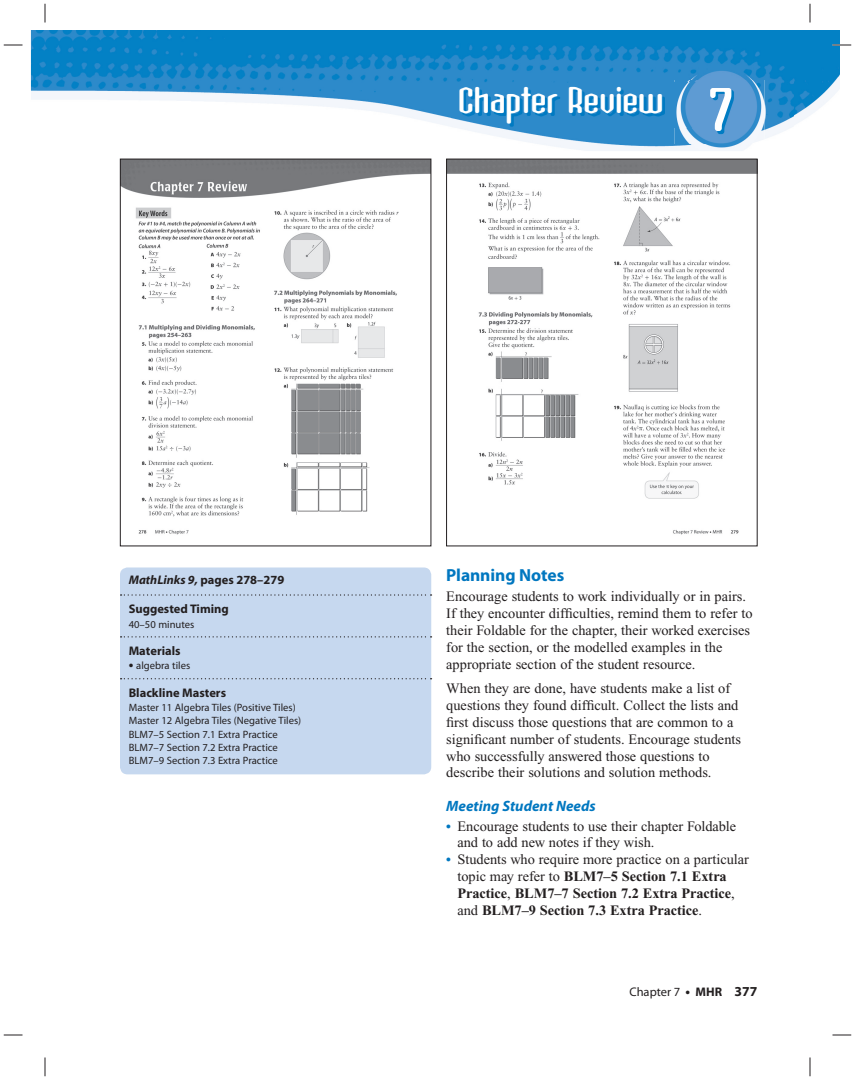
<style>
.page{position:relative;width:855px;height:1080px;background:#fff}
.page>*{position:absolute;margin:0;border:0;box-sizing:border-box;transform-origin:0 0}
.t1{font:700 42.5px "Atomic Sans ICG";color:#fff}
.t2{font:700 17.5px "Myriad Pro";letter-spacing:-.005em;color:#0077c0}
.t3{font:italic 700 15px "Myriad Pro";color:#0077c0}
.t4{font:14.38px/16.9px "Times New Roman";color:#231f20}
.t5{font:700 14.38px/16.9px "Times New Roman";letter-spacing:-.005em;color:#231f20}
.t6{font:700 12.5px "Myriad Pro";color:#231f20}
.t7{font:12.5px "Myriad Pro";color:#231f20}
.t8{font:10.62px/13.1px "Myriad Pro";color:#231f20}
.s1{font-size:70px}
.s2{font-style:italic}
.s3{font-weight:700;font-size:13.75px}
.s4{font-weight:700;font-size:13.75px;color:#0077c0}
.s5{font-size:13.75px;color:#0077c0}
.s6{font-weight:400}
.s7{font-weight:700}
</style>
<div class="page">
<img style="left:31px;top:30px;width:809px;height:121px">
<img style="left:451px;top:82px;width:224px;height:45px">
<img style="left:675px;top:80px;width:90px;height:64px">
<img style="left:122px;top:161px;width:307px;height:374px">
<div style="left:120px;top:159px;width:311px;height:387px;border:1px solid #231f20"></div>
<img style="left:448px;top:161px;width:308px;height:374px">
<div style="left:446px;top:159px;width:312px;height:387px;border:1px solid #231f20"></div>
<div style="left:120px;top:568px;width:311px;height:206px;background:#c6d8ef;border-radius:8px"></div>
<svg style="left:121px;top:594px;width:311px;height:2px"></svg>
<svg style="left:121px;top:636px;width:311px;height:2px"></svg>
<svg style="left:121px;top:678px;width:311px;height:1px"></svg>
<svg style="left:4px;top:44px;width:18px;height:2px"></svg>
<svg style="left:832px;top:44px;width:19px;height:2px"></svg>
<svg style="left:4px;top:1034px;width:18px;height:2px"></svg>
<svg style="left:832px;top:1034px;width:19px;height:2px"></svg>
<svg style="left:44px;top:4px;width:2px;height:18px"></svg>
<svg style="left:44px;top:1058px;width:2px;height:18px"></svg>
<svg style="left:809px;top:4px;width:2px;height:18px"></svg>
<svg style="left:809px;top:1058px;width:2px;height:18px"></svg>
<h1 class="t1" style="left:458px;top:86px;width:277px">Chapter Review <span class="s1">7</span></h1>
<p class="t6" style="left:129px;top:575px;width:157px"><span class="s2">MathLinks 9,</span> pages 278–279</p>
<p class="t6" style="left:129px;top:604px;width:102px">Suggested Timing</p>
<p class="t8" style="left:129px;top:618px;width:67px">40–50 minutes</p>
<p class="t6" style="left:129px;top:646px;width:53px">Materials</p>
<p class="t8" style="left:129px;top:660px;width:63px"><span class="s3">•</span> algebra tiles</p>
<p class="t6" style="left:129px;top:688px;width:99px">Blackline Masters</p>
<p class="t8" style="left:129px;top:702px;width:174px">Master 11 Algebra Tiles (Positive Tiles)<br>Master 12 Algebra Tiles (Negative Tiles)<br>BLM7–5 Section 7.1 Extra Practice BLM7–7 Section 7.2 Extra Practice BLM7–9 Section 7.3 Extra Practice</p>
<p class="t2" style="left:446px;top:568px;width:120px">Planning Notes</p>
<p class="t4" style="left:446px;top:589px;width:308px">Encourage students to work individually or in pairs.<br>If they encounter difficulties, remind them to refer to their Foldable for the chapter, their worked exercises for the section, or the modelled examples in the appropriate section of the student resource.</p>
<p class="t4" style="left:446px;top:681px;width:296px">When they are done, have students make a list of questions they found difficult. Collect the lists and first discuss those questions that are common to a significant number of students. Encourage students who successfully answered those questions to describe their solutions and solution methods.</p>
<p class="t3" style="left:446px;top:800px;width:151px">Meeting Student Needs</p>
<p class="t4" style="left:458px;top:819px;width:280px;text-indent:-11px"><span class="s4">•</span> Encourage students to use their chapter Foldable and to add new notes if they wish.</p>
<p class="t5" style="left:458px;top:853px;width:293px;text-indent:-11px"><span class="s5">•</span> <span class="s6">Students who require more practice on a particular topic may refer to</span> BLM7–5 Section 7.1 Extra Practice<span class="s6">,</span> BLM7–7 Section 7.2 Extra Practice<span class="s6">, and</span> BLM7–9 Section 7.3 Extra Practice<span class="s6">.</span></p>
<p class="t7" style="left:629px;top:987px;width:130px">Chapter 7 <span class="s3">•</span> <span class="s7">MHR</span> <span class="s3">377</span></p>
</div>
